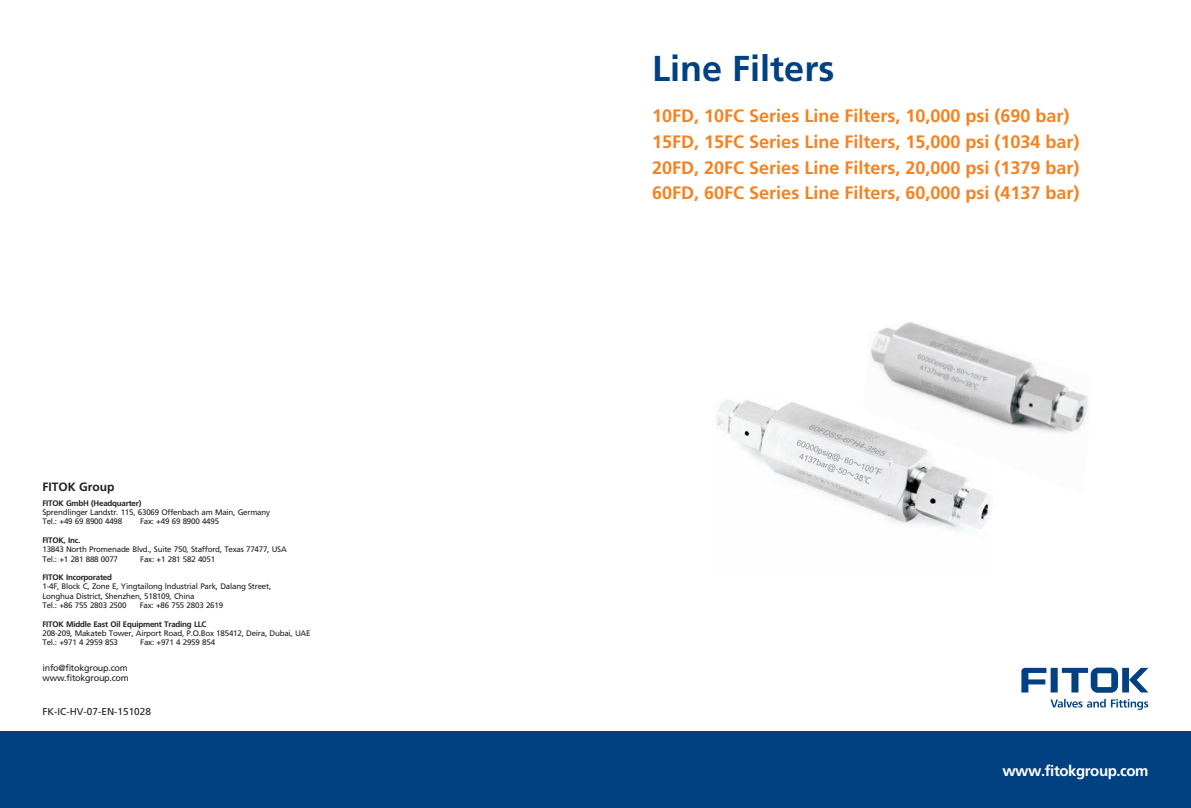
<style>
.page{position:relative;width:1191px;height:808px;background:#fff}
.page>*{position:absolute;margin:0;border:0;box-sizing:border-box;transform-origin:0 0}
.t1{font:300 36px "Frutiger CE";color:#014181}
.t2{font:300 18px/25.6px "Frutiger CE";color:#f58220;text-align:justify}
.t3{font:300 15px "Frutiger CE";letter-spacing:-.03em;color:#fff}
.t4{font:300 12px "Frutiger CE";color:#231f20}
.t5{font:10px "Frutiger CE";color:#231f20}
.t6{font:9px/10.4px "Frutiger CE";letter-spacing:-.03em;color:#231f20}
.t7{font:8px/9.2px "Frutiger CE";letter-spacing:-.03em;color:#231f20}
.t8{font:300 8px "Frutiger CE";letter-spacing:-.03em;color:#231f20}
</style>
<div class="page">
<div style="left:0;top:732px;width:1191px;height:76px;background:#014181"></div>
<svg style="left:1021px;top:667px;width:127px;height:43px"></svg>
<img style="left:716px;top:399px;width:275px;height:132px">
<img style="left:863px;top:322px;width:225px;height:173px">
<h3 class="t4" style="left:43px;top:482px;width:74px">FITOK Group</h3>
<p class="t8" style="left:43px;top:500px;width:100px">FITOK GmbH (Headquarter)</p>
<p class="t7" style="left:43px;top:508px;width:229px">Sprendlinger Landstr. 115, 63069 Offenbach am Main, Germany<br>Tel.: +49 69 8900 4498</p>
<p class="t7" style="left:140px;top:517px;width:81px">Fax: +49 69 8900 4495</p>
<p class="t8" style="left:43px;top:537px;width:39px">FITOK, Inc.</p>
<p class="t7" style="left:43px;top:545px;width:246px">13843 North Promenade Blvd., Suite 750, Stafford, Texas 77477, USA<br>Tel.: +1 281 888 0077</p>
<p class="t7" style="left:140px;top:555px;width:76px">Fax: +1 281 582 4051</p>
<p class="t8" style="left:42px;top:574px;width:71px">FITOK Incorporated</p>
<p class="t7" style="left:42px;top:583px;width:230px">1-4F, Block C, Zone E, Yingtailong lndustrial Park, Dalang Street,<br>Longhua District, Shenzhen, 518109, China<br>Tel.: +86 755 2803 2500</p>
<p class="t7" style="left:140px;top:601px;width:85px">Fax: +86 755 2803 2619</p>
<p class="t8" style="left:42px;top:621px;width:165px">FITOK Middle East Oil Equipment Trading LLC</p>
<p class="t7" style="left:42px;top:629px;width:270px">208-209, Makateb Tower, Airport Road, P.O.Box 185412, Deira, Dubai, UAE<br>Tel.: +971 4 2959 853</p>
<p class="t7" style="left:140px;top:638px;width:76px">Fax: +971 4 2959 854</p>
<p class="t6" style="left:43px;top:663px;width:88px">info@fitokgroup.com www.fitokgroup.com</p>
<p class="t5" style="left:43px;top:707px;width:110px">FK-IC-HV-07-EN-151028</p>
<h1 class="t1" style="left:652px;top:54px;width:184px">Line Filters</h1>
<h2 class="t2" style="left:652px;top:105px;width:419px">1 FD, 10FC Series Line Filters, 1 ,000 psi (690 bar)</h2>
<h2 class="t2" style="left:662px;top:105px;width:12px">0</h2>
<h2 class="t2" style="left:915px;top:105px;width:12px">0</h2>
<h2 class="t2" style="left:652px;top:130px;width:429px">15FD, 15FC Series Line Filters, 15,000 psi (1034 bar)<br>20FD, 20FC Series Line Filters, 20,000 psi (1379 bar)<br>60FD, 60FC Series Line Filters, 60,000 psi (4137 bar)</h2>
<h3 class="t3" style="left:1002px;top:764px;width:148px">www.fitokgroup.com</h3>
</div>
